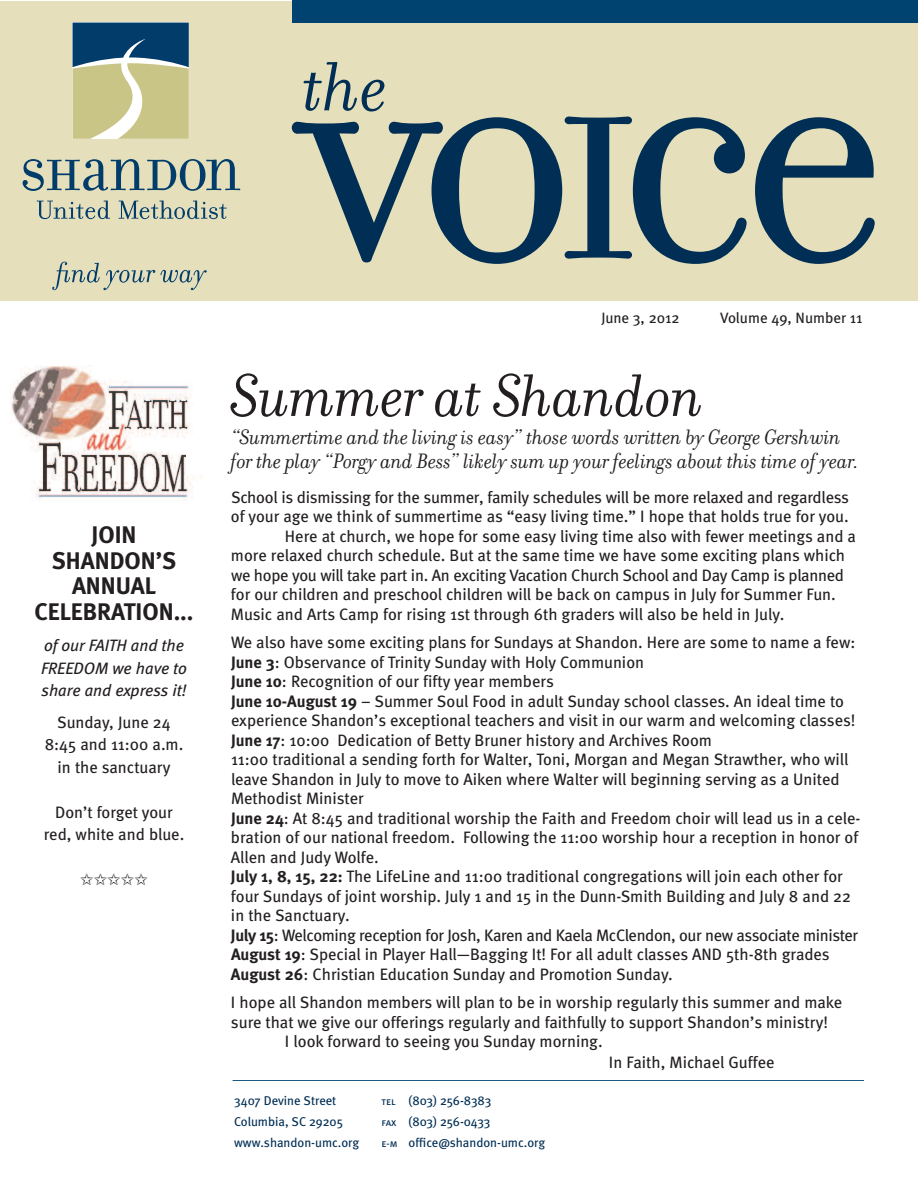
<style>
.page{position:relative;width:918px;height:1188px;background:#fff}
.page>*{position:absolute;margin:0;border:0;box-sizing:border-box;transform-origin:0 0}
.t1{font:345px "Filosofia";color:#002e54}
.t2{font:italic 75px "Filosofia";color:#002e54}
.t3{font:italic 64.5px "Filosofia";letter-spacing:-.01em;color:#231f20}
.t4{font:700 24px/25.5px "Meta";color:#231f20;text-align:center}
.t5{font:italic 22.5px/24px "Filosofia";letter-spacing:-.01em;color:#231f20}
.t6{font:16.5px/19.5px "Meta";color:#231f20;text-align:center}
.t7{font:italic 16.5px/22.5px "Meta";color:#231f20}
.t8{font:15px "Meta";color:#231f20}
.t9{font:12.75px/21px "Meta";color:#002e54}
.s1{font-size:219.3px}
.s2{font-weight:700}
.s3{font-family:"Meta Book Caps";font-size:10.5px}
</style>
<div class="page">
<div style="left:0;top:1px;width:918px;height:300px;background:#e5e0bb"></div>
<svg style="left:23px;top:159px;width:217px;height:32px"></svg>
<svg style="left:37px;top:200px;width:73px;height:19px"></svg>
<svg style="left:119px;top:200px;width:108px;height:19px"></svg>
<svg style="left:52px;top:262px;width:155px;height:28px"></svg>
<svg style="left:73px;top:23px;width:116px;height:116px;background:#8fa08c"></svg>
<hr style="left:233px;top:1080px;width:631px;height:1px;background:#004270">
<div style="left:293px;top:1px;width:625px;height:22px;background:#004270"></div>
<img style="left:11px;top:366px;width:191px;height:132px">
<div style="left:187px;top:435px;width:26px;height:40px;background:#fff"></div>
<div style="left:169px;top:438px;width:27px;height:16px;background:#fff"></div>
<h3 class="t4" style="left:35px;top:522px;width:160px">JOIN<br>SHANDON’S<br>ANNUAL<br>CELEBRATION...</h3>
<p class="t7" style="left:41px;top:636px;width:147px">of our FAITH and the<br>FREEDOM we have to share and express it!</p>
<p class="t6" style="left:45px;top:712px;width:140px;line-height:22.5px">Sunday, June 24<br>8:45 and 11:00 a.m. in the sanctuary</p>
<p class="t6" style="left:44px;top:802px;width:142px;line-height:22.5px">Don’t forget your red, white and blue.</p>
<h2 class="t2" style="left:303px;top:40px;width:86px">the</h2>
<h1 class="t1" style="left:296px;top:-63px;width:595px">vo<span class="s1">I</span>ce</h1>
<p class="t8" style="left:601px;top:313px;width:80px">June 3, 2012</p>
<p class="t8" style="left:720px;top:313px;width:144px">Volume 49, Number 11</p>
<h3 class="t3" style="left:231px;top:356px;width:475px">Summer at Shandon</h3>
<h3 class="t5" style="left:231px;top:425px;width:630px">“Summertime and the living is easy” those words written by George Gershwin for the play “Porgy and Bess” likely sum up your feelings about this time of year.</h3>
<p class="t6" style="left:231px;top:489px;width:620px">School is dismissing for the summer, family schedules will be more relaxed and regardless</p>
<p class="t6" style="left:231px;top:509px;width:619px">of your age we think of summertime as “easy living time.” I hope that holds true for you.</p>
<p class="t6" style="left:285px;top:528px;width:573px">Here at church, we hope for some easy living time also with fewer meetings and a</p>
<p class="t6" style="left:231px;top:548px;width:616px">more relaxed church schedule. But at the same time we have some exciting plans which</p>
<p class="t6" style="left:231px;top:567px;width:615px">we hope you will take part in. An exciting Vacation Church School and Day Camp is planned</p>
<p class="t6" style="left:231px;top:587px;width:606px">for our children and preschool children will be back on campus in July for Summer Fun.</p>
<p class="t6" style="left:231px;top:606px;width:555px">Music and Arts Camp for rising 1st through 6th graders will also be held in July.</p>
<p class="t6" style="left:231px;top:635px;width:631px;text-align:left">We also have some exciting plans for Sundays at Shandon. Here are some to name a few:<br><span class="s2">June 3</span>: Observance of Trinity Sunday with Holy Communion<br><span class="s2">June 10</span>: Recognition of our fifty year members<br><span class="s2">June 10-August 19</span> – Summer Soul Food in adult Sunday school classes. An ideal time to experience Shandon’s exceptional teachers and visit in our warm and welcoming classes!<br><span class="s2">June 17</span>: 10:00 Dedication of Betty Bruner history and Archives Room<br>11:00 traditional a sending forth for Walter, Toni, Morgan and Megan Strawther, who will leave Shandon in July to move to Aiken where Walter will beginning serving as a United Methodist Minister<br><span class="s2">June 24</span>: At 8:45 and traditional worship the Faith and Freedom choir will lead us in a cele&shy;bration of our national freedom. Following the 11:00 worship hour a reception in honor of Allen and Judy Wolfe.<br><span class="s2">July 1, 8, 15, 22:</span> The LifeLine and 11:00 traditional congregations will join each other for four Sundays of joint worship. July 1 and 15 in the Dunn-Smith Building and July 8 and 22 in the Sanctuary.<br><span class="s2">July 15</span>: Welcoming reception for Josh, Karen and Kaela McClendon, our new associate minister <span class="s2">August 19</span>: Special in Player Hall—Bagging It! For all adult classes AND 5th-8th grades <span class="s2">August 26</span>: Christian Education Sunday and Promotion Sunday.</p>
<p class="t6" style="left:231px;top:995px;width:613px">I hope all Shandon members will plan to be in worship regularly this summer and make</p>
<p class="t6" style="left:231px;top:1014px;width:599px">sure that we give our offerings regularly and faithfully to support Shandon’s ministry!</p>
<p class="t6" style="left:285px;top:1034px;width:319px">I look forward to seeing you Sunday morning.</p>
<p class="t6" style="left:609px;top:1055px;width:167px">In Faith, Michael Guffee</p>
<p class="t9" style="left:234px;top:1091px;width:127px">3407 Devine Street<br>Columbia, SC 29205 www.shandon-umc.org</p>
<p class="t9" style="left:382px;top:1091px;width:165px"><span class="s3">tel</span> (803) 256-8383<br><span class="s3">fax</span> (803) 256-0433<br><span class="s3">e-m</span> office@shandon-umc.org</p>
</div>
